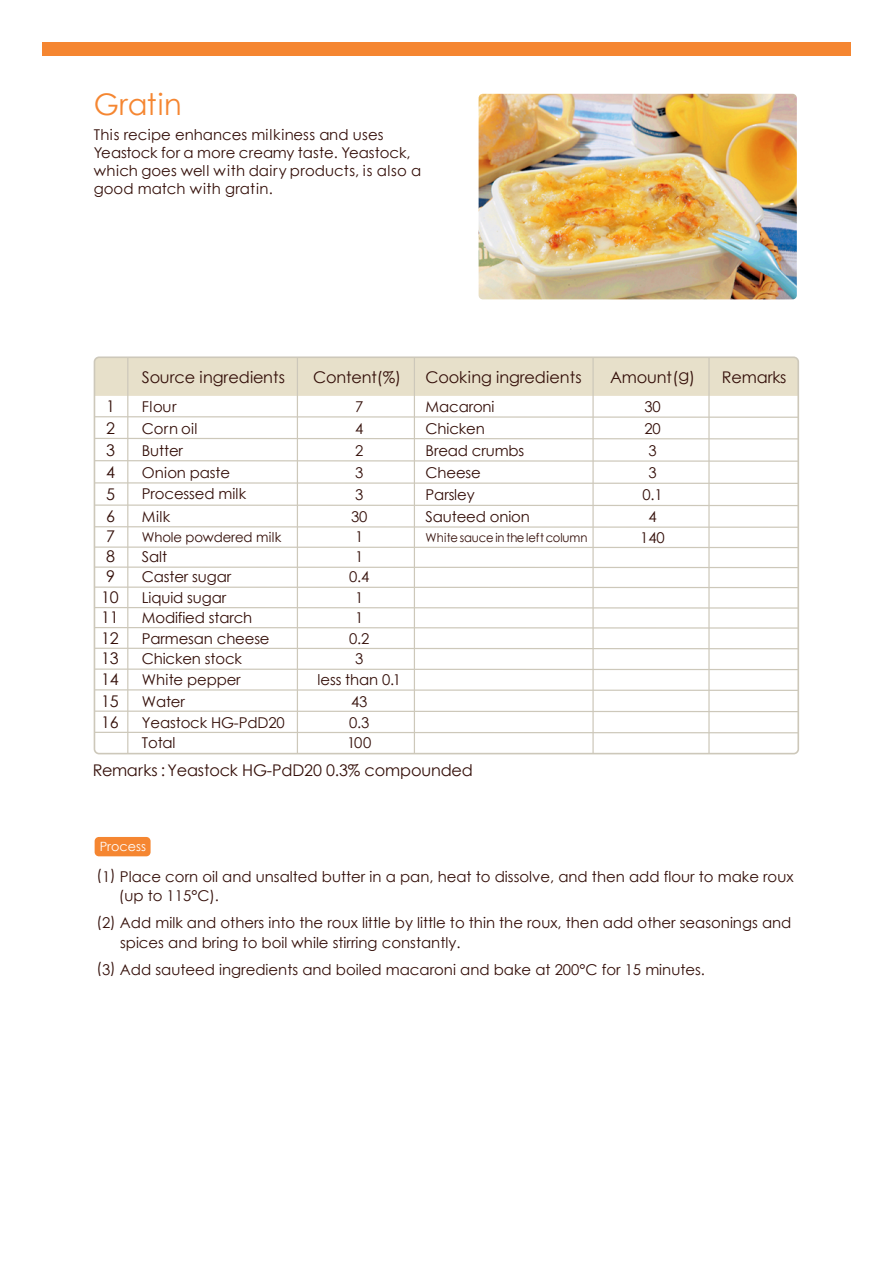
<style>
.page{position:relative;width:894px;height:1264px;background:#fff}
.page>*{position:absolute;margin:0;border:0;box-sizing:border-box;transform-origin:0 0}
.t1{font:29.7px "Century Gothic";color:#f58631}
.t2{font:16.05px "Century Gothic";letter-spacing:-.01em;color:#330e08}
.t3{font:14.85px/21.9px "Century Gothic";color:#330e08}
.t4{font:13.5px "Century Gothic";letter-spacing:-.01em;color:#330e08}
.t5{font:12.75px "Century Gothic";color:#fff}
.t6{font:12.15px "Century Gothic";letter-spacing:-.01em;color:#330e08;scale:.95 1}
</style>
<div class="page">
<div style="left:43px;top:43px;width:807px;height:13px;background:#f58631"></div>
<div style="left:95px;top:836px;width:55px;height:20px;background:#f58631;border-radius:4px"></div>
<div style="left:94px;top:358px;width:704px;height:38px;background:#e7e0ca"></div>
<hr style="left:127px;top:357px;width:1px;height:396px;background:#cdc8ba">
<hr style="left:297px;top:357px;width:1px;height:396px;background:#cdc8ba">
<hr style="left:413px;top:357px;width:2px;height:396px;background:#cdc8ba">
<hr style="left:592px;top:357px;width:1px;height:396px;background:#cdc8ba">
<hr style="left:708px;top:357px;width:1px;height:396px;background:#cdc8ba">
<div style="left:94px;top:356px;width:704px;height:398px;border:2px solid #cdc8ba;border-radius:5px"></div>
<svg style="left:93px;top:415px;width:706px;height:3px"></svg>
<svg style="left:93px;top:437px;width:706px;height:3px"></svg>
<svg style="left:93px;top:459px;width:706px;height:3px"></svg>
<svg style="left:93px;top:481px;width:706px;height:3px"></svg>
<svg style="left:93px;top:504px;width:706px;height:2px"></svg>
<svg style="left:93px;top:525px;width:706px;height:3px"></svg>
<svg style="left:93px;top:546px;width:706px;height:2px"></svg>
<svg style="left:93px;top:566px;width:706px;height:2px"></svg>
<svg style="left:93px;top:586px;width:706px;height:2px"></svg>
<svg style="left:93px;top:606px;width:706px;height:3px"></svg>
<svg style="left:93px;top:626px;width:706px;height:3px"></svg>
<svg style="left:93px;top:647px;width:706px;height:3px"></svg>
<svg style="left:93px;top:667px;width:706px;height:3px"></svg>
<svg style="left:93px;top:688px;width:706px;height:3px"></svg>
<svg style="left:93px;top:709px;width:706px;height:3px"></svg>
<svg style="left:93px;top:731px;width:706px;height:3px"></svg>
<img style="left:478px;top:94px;width:318px;height:205px">
<h1 class="t1" style="left:94px;top:84px;width:89px">Gratin</h1>
<p class="t3" style="left:94px;top:126px;width:329px;line-height:18px">This recipe enhances milkiness and uses Yeastock for a more creamy taste. Yeastock, which goes well with dairy products, is also a good match with gratin.</p>
<p class="t2" style="left:142px;top:365px;width:144px">Source ingredients</p>
<p class="t2" style="left:313px;top:365px;width:89px">Content(%)</p>
<p class="t2" style="left:106px;top:395px;width:10px">1</p>
<p class="t3" style="left:142px;top:395px;width:36px">Flour</p>
<p class="t3" style="left:355px;top:395px;width:10px">7</p>
<p class="t2" style="left:106px;top:417px;width:10px">2</p>
<p class="t3" style="left:142px;top:417px;width:57px">Corn oil</p>
<p class="t3" style="left:355px;top:417px;width:10px">4</p>
<p class="t2" style="left:106px;top:439px;width:10px">3</p>
<p class="t3" style="left:142px;top:439px;width:43px">Butter</p>
<p class="t3" style="left:355px;top:439px;width:10px">2</p>
<p class="t2" style="left:106px;top:461px;width:10px">4</p>
<p class="t3" style="left:142px;top:461px;width:90px">Onion paste</p>
<p class="t3" style="left:355px;top:461px;width:10px">3</p>
<p class="t2" style="left:106px;top:483px;width:10px">5</p>
<p class="t3" style="left:142px;top:482px;width:106px">Processed milk</p>
<p class="t3" style="left:355px;top:484px;width:10px">3</p>
<p class="t2" style="left:106px;top:505px;width:10px">6</p>
<p class="t3" style="left:142px;top:505px;width:30px">Milk</p>
<p class="t3" style="left:351px;top:505px;width:18px">30</p>
<p class="t2" style="left:425px;top:365px;width:158px">Cooking ingredients</p>
<p class="t3" style="left:425px;top:395px;width:106px">Macaroni<br>Chicken<br>Bread crumbs<br>Cheese<br>Parsley<br>Sauteed onion</p>
<p class="t3" style="left:644px;top:396px;width:18px">30<br>20</p>
<p class="t2" style="left:610px;top:365px;width:86px">Amount(g)</p>
<p class="t3" style="left:642px;top:439px;width:22px;text-align:center">3<br>3<br>0.1<br>4</p>
<p class="t2" style="left:106px;top:525px;width:10px">7</p>
<p class="t4" style="left:142px;top:528px;width:141px">Whole powdered milk</p>
<p class="t3" style="left:355px;top:526px;width:10px">1</p>
<p class="t6" style="left:425px;top:528px;width:172px">Whitesauce in the leftcolumn</p>
<p class="t3" style="left:640px;top:526px;width:26px">140</p>
<p class="t2" style="left:106px;top:545px;width:10px">8</p>
<p class="t3" style="left:142px;top:546px;width:27px">Salt</p>
<p class="t3" style="left:355px;top:546px;width:10px">1</p>
<p class="t2" style="left:106px;top:565px;width:10px">9</p>
<p class="t3" style="left:142px;top:566px;width:91px">Caster sugar</p>
<p class="t3" style="left:349px;top:566px;width:22px">0.4</p>
<p class="t2" style="left:101px;top:586px;width:19px">10</p>
<p class="t3" style="left:142px;top:586px;width:86px">Liquid sugar</p>
<p class="t3" style="left:355px;top:586px;width:10px">1</p>
<p class="t2" style="left:101px;top:606px;width:19px">11</p>
<p class="t3" style="left:142px;top:606px;width:112px">Modified starch</p>
<p class="t3" style="left:355px;top:606px;width:10px">1</p>
<p class="t2" style="left:101px;top:626px;width:19px">12</p>
<p class="t3" style="left:142px;top:627px;width:129px">Parmesan cheese</p>
<p class="t3" style="left:349px;top:627px;width:22px">0.2</p>
<p class="t2" style="left:101px;top:647px;width:19px">13</p>
<p class="t3" style="left:142px;top:648px;width:102px">Chicken stock</p>
<p class="t3" style="left:355px;top:648px;width:10px">3</p>
<p class="t2" style="left:101px;top:668px;width:19px">14</p>
<p class="t3" style="left:142px;top:668px;width:100px">White pepper</p>
<p class="t3" style="left:317px;top:668px;width:85px">less than 0.1</p>
<p class="t2" style="left:101px;top:689px;width:19px">15</p>
<p class="t3" style="left:142px;top:690px;width:45px">Water</p>
<p class="t3" style="left:351px;top:690px;width:18px">43</p>
<p class="t2" style="left:101px;top:710px;width:19px">16</p>
<p class="t3" style="left:142px;top:711px;width:144px">Yeastock HG-PdD20</p>
<p class="t3" style="left:349px;top:711px;width:22px">0.3</p>
<p class="t2" style="left:93px;top:759px;width:381px">Remarks : Yeastock HG-PdD20 0.3% compounded</p>
<p class="t3" style="left:142px;top:731px;width:35px">Total</p>
<p class="t3" style="left:347px;top:731px;width:26px">100</p>
<p class="t5" style="left:100px;top:837px;width:48px">Process</p>
<p class="t2" style="left:721px;top:365px;width:66px">Remarks</p>
<p class="t3" style="left:119px;top:866px;width:676px;line-height:19.5px;text-indent:-22px">(1) Place corn oil and unsalted butter in a pan, heat to dissolve, and then add flour to make roux (up to 115°C).</p>
<p class="t3" style="left:120px;top:912px;width:672px;line-height:19.5px;text-indent:-24px">(2) Add milk and others into the roux little by little to thin the roux, then add other seasonings and spices and bring to boil while stirring constantly.</p>
<p class="t3" style="left:96px;top:958px;width:610px">(3) Add sauteed ingredients and boiled macaroni and bake at 200°C for 15 minutes.</p>
</div>
